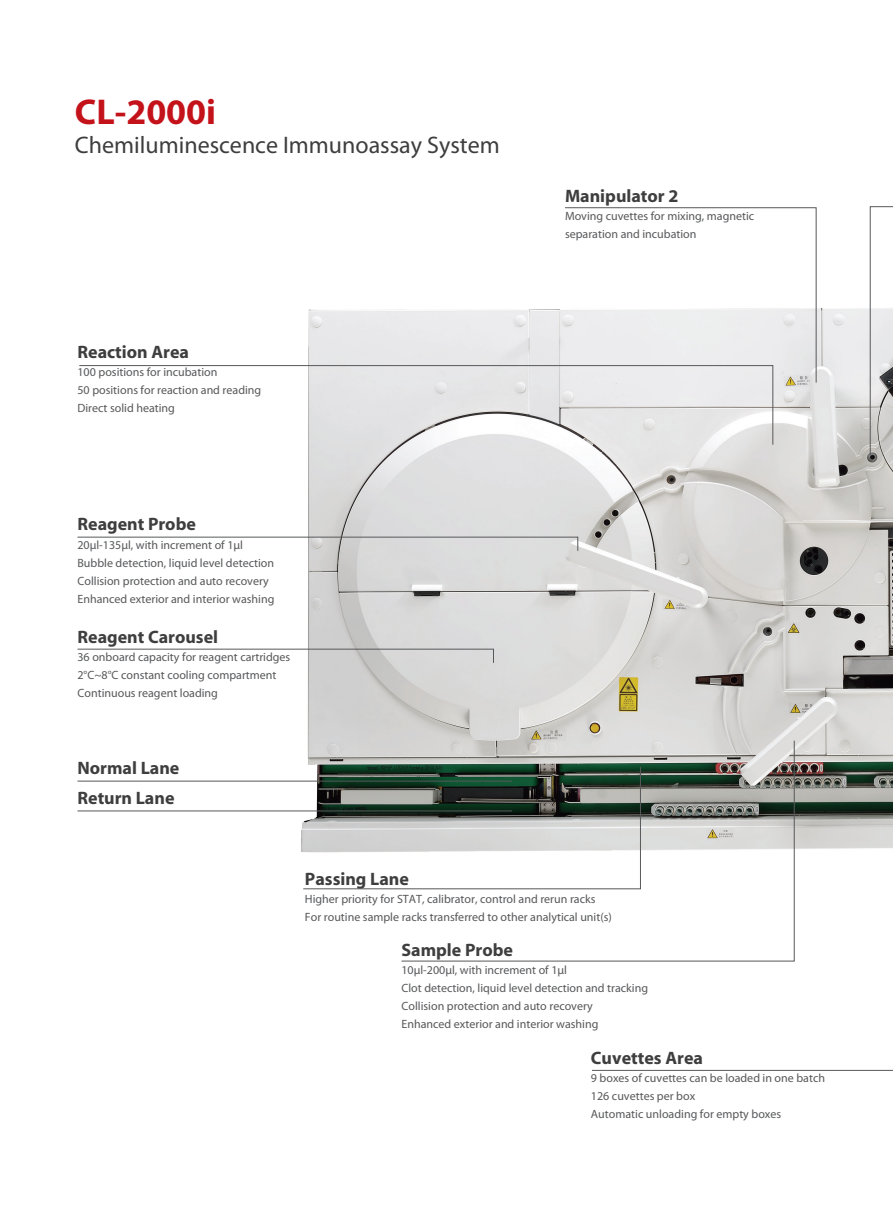
<style>
.page{position:relative;width:893px;height:1212px;background:#fff}
.page>*{position:absolute;margin:0;border:0;box-sizing:border-box;transform-origin:0 0}
.t1{font:700 36px "Myriad Pro";color:#c4121a}
.t2{font:24px "Myriad Pro";color:#3e3e3f}
.t3{font:700 18px/29.8px "Myriad";color:#3e3e3f}
.t4{font:12px/18px "Myriad Pro";color:#57585a}
</style>
<div class="page">
<img style="left:291px;top:308px;width:602px;height:582px">
<svg style="left:302px;top:766px;width:99px;height:123px"></svg>
<svg style="left:401px;top:740px;width:190px;height:222px"></svg>
<svg style="left:591px;top:644px;width:302px;height:427px"></svg>
<svg style="left:869px;top:206px;width:24px;height:250px"></svg>
<svg style="left:77px;top:536px;width:501px;height:16px"></svg>
<svg style="left:79px;top:365px;width:695px;height:80px"></svg>
<svg style="left:77px;top:648px;width:417px;height:16px"></svg>
<hr style="left:77px;top:781px;width:435px;height:1px;background:#57585a">
<hr style="left:77px;top:810px;width:435px;height:1px;background:#57585a">
<svg style="left:564px;top:207px;width:253px;height:176px"></svg>
<h1 class="t1" style="left:75px;top:92px;width:143px">CL-2000i</h1>
<h2 class="t2" style="left:75px;top:132px;width:426px">Chemiluminescence Immunoassay System</h2>
<h3 class="t3" style="left:77px;top:338px;width:113px">Reaction Area</h3>
<p class="t4" style="left:77px;top:364px;width:185px">100 positions for incubation<br>50 positions for reaction and reading<br>Direct solid heating</p>
<h3 class="t3" style="left:77px;top:510px;width:120px">Reagent Probe</h3>
<p class="t4" style="left:77px;top:536px;width:198px">20μl-135μl, with increment of 1μl Bubble detection, liquid level detection Collision protection and auto recovery Enhanced exterior and interior washing</p>
<h3 class="t3" style="left:77px;top:622px;width:142px">Reagent Carousel</h3>
<p class="t4" style="left:77px;top:648px;width:214px">36 onboard capacity for reagent cartridges<br>2°C~8°C constant cooling compartment<br>Continuous reagent loading</p>
<h3 class="t3" style="left:77px;top:754px;width:103px">Normal Lane<br>Return Lane</h3>
<h3 class="t3" style="left:565px;top:182px;width:115px">Manipulator 2</h3>
<p class="t4" style="left:565px;top:207px;width:191px">Moving cuvettes for mixing, magnetic separation and incubation</p>
<h3 class="t3" style="left:305px;top:865px;width:105px">Passing Lane</h3>
<p class="t4" style="left:305px;top:890px;width:309px">Higher priority for STAT, calibrator, control and rerun racks<br>For routine sample racks transferred to other analytical unit(s)</p>
<h3 class="t3" style="left:401px;top:935px;width:113px">Sample Probe</h3>
<p class="t4" style="left:401px;top:961px;width:248px">10μl-200μl, with increment of 1μl<br>Clot detection, liquid level detection and tracking Collision protection and auto recovery<br>Enhanced exterior and interior washing</p>
<h3 class="t3" style="left:591px;top:1043px;width:114px">Cuvettes Area</h3>
<p class="t4" style="left:591px;top:1069px;width:236px">9 boxes of cuvettes can be loaded in one batch<br>126 cuvettes per box<br>Automatic unloading for empty boxes</p>
</div>
